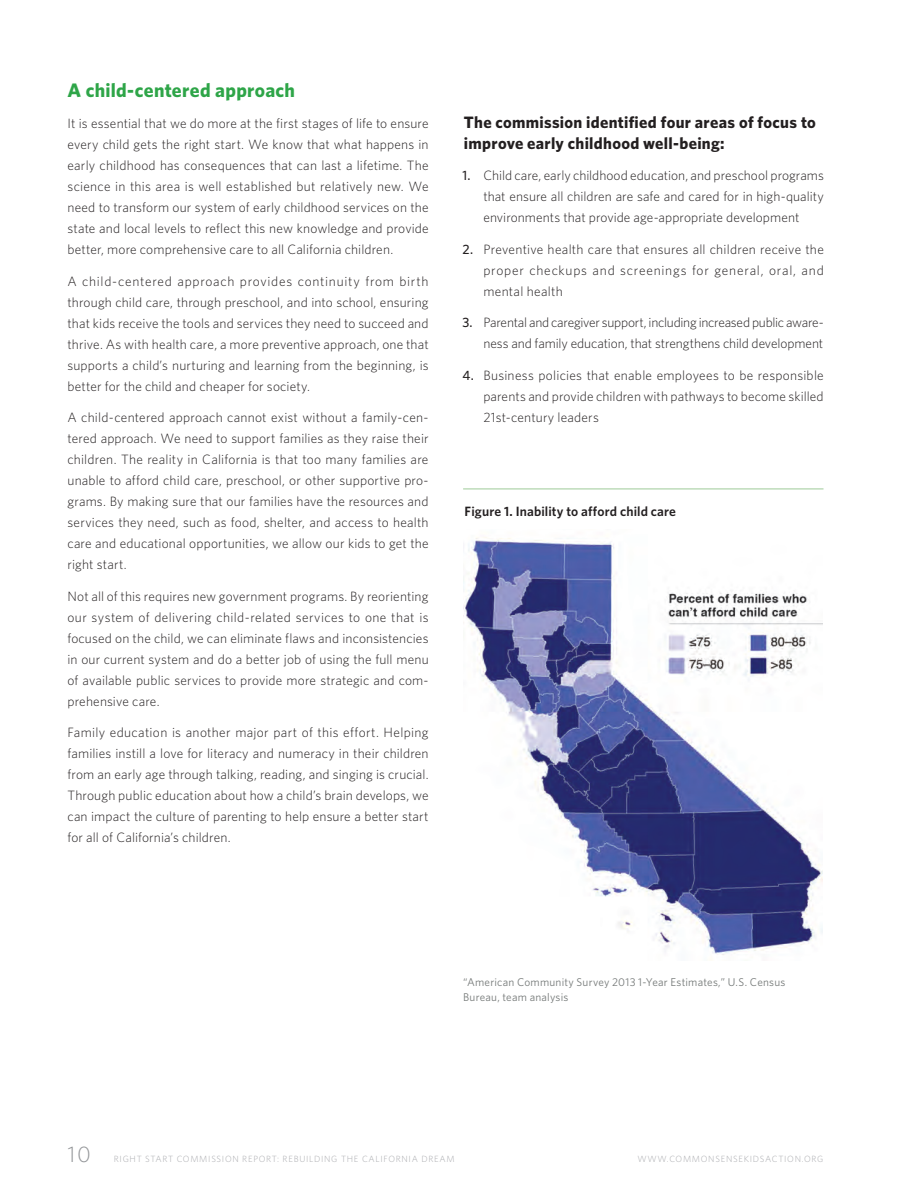
<style>
.page{position:relative;width:918px;height:1188px;background:#fff}
.page>*{position:absolute;margin:0;border:0;box-sizing:border-box;transform-origin:0 0}
.t1{font:300 22.5px "Whitney";color:#939598}
.Head_A{font:700 19.5px "Whitney";letter-spacing:.015em;color:#2ea548}
.Head_B{font:700 16.5px/21px "Whitney";letter-spacing:.015em;color:#231f20}
.Text__9_14_BASE{font:300 13.5px/21px "Whitney";letter-spacing:.005em;color:#231f20;text-align:justify}
.Text__9_14_BASE-2{font:300 13.5px/21px "Whitney";letter-spacing:-.015em;color:#231f20;text-align:right}
.Chart_Title{font:600 13.5px "Whitney";letter-spacing:.01em;color:#231f20}
.Chart_Source{font:11.25px/15px "Whitney";letter-spacing:.02em;color:#767a79}
.t2{font:300 9px "Whitney";letter-spacing:.08em;color:#a8a9ad}
.s1{font-weight:500}
</style>
<div class="page">
<hr style="left:463px;top:489px;width:361px;height:1px;background:#9dca98">
<img style="left:463px;top:537px;width:359px;height:418px">
<p class="Head_A" style="left:68px;top:78px;width:229px">A child-centered approach</p>
<p class="Text__9_14_BASE" style="left:68px;top:113px;width:363px">It is essential that we do more at the first stages of life to ensure every child gets the right start. We know that what happens in early childhood has consequences that can last a lifetime. The science in this area is well established but relatively new. We need to transform our system of early childhood services on the state and local levels to reflect this new knowledge and provide better, more comprehensive care to all California children.</p>
<p class="Text__9_14_BASE" style="left:68px;top:270px;width:363px">A child-centered approach provides continuity from birth through child care, through preschool, and into school, ensuring that kids receive the tools and services they need to succeed and thrive. As with health care, a more preventive approach, one that supports a child’s nurturing and learning from the beginning, is better for the child and cheaper for society.</p>
<p class="Text__9_14_BASE" style="left:68px;top:407px;width:363px">A child-centered approach cannot exist without a family-cen&shy;tered approach. We need to support families as they raise their children. The reality in California is that too many families are unable to afford child care, preschool, or other supportive pro&shy;grams. By making sure that our families have the resources and services they need, such as food, shelter, and access to health care and educational opportunities, we allow our kids to get the right start.</p>
<p class="Text__9_14_BASE" style="left:68px;top:585px;width:363px">Not all of this requires new government programs. By reorienting our system of delivering child-related services to one that is focused on the child, we can eliminate flaws and inconsistencies in our current system and do a better job of using the full menu of available public services to provide more strategic and com&shy;prehensive care.</p>
<p class="Text__9_14_BASE" style="left:68px;top:722px;width:363px">Family education is another major part of this effort. Helping families instill a love for literacy and numeracy in their children from an early age through talking, reading, and singing is crucial.<br>Through public education about how a child’s brain develops, we can impact the culture of parenting to help ensure a better start for all of California’s children.</p>
<p class="Head_B" style="left:464px;top:111px;width:354px">The commission identified four areas of focus to improve early childhood well-being:</p>
<p class="Text__9_14_BASE" style="left:483px;top:165px;width:342px;text-indent:-21px"><span class="s1">1.</span> Child care, early childhood education, and preschool programs that ensure all children are safe and cared for in high-quality environments that provide age-appropriate development</p>
<p class="Text__9_14_BASE" style="left:483px;top:239px;width:342px;text-indent:-21px"><span class="s1">2.</span> Preventive health care that ensures all children receive the proper checkups and screenings for general, oral, and mental health</p>
<p class="Text__9_14_BASE-2" style="left:462px;top:312px;width:363px"><span class="s1">3.</span> Parental and caregiver support, including increased public aware&shy;ness and family education, that strengthens child development</p>
<p class="Text__9_14_BASE" style="left:483px;top:365px;width:342px;text-indent:-21px"><span class="s1">4.</span> Business policies that enable employees to be responsible parents and provide children with pathways to become skilled 21st-century leaders</p>
<p class="Chart_Title" style="left:465px;top:503px;width:213px">Figure 1. Inability to afford child care</p>
<p class="Chart_Source" style="left:463px;top:974px;width:324px">“American Community Survey 2013 1-Year Estimates,” U.S. Census<br>Bureau, team analysis</p>
<h1 class="t1" style="left:68px;top:1141px;width:25px">10</h1>
<p class="t2" style="left:114px;top:1153px;width:342px">RIGHT START COMMISSION REPORT: REBUILDING THE CALIFORNIA DREAM</p>
<p class="t2" style="left:638px;top:1153px;width:187px">WWW.COMMONSENSEKIDSACTION.ORG</p>
</div>
